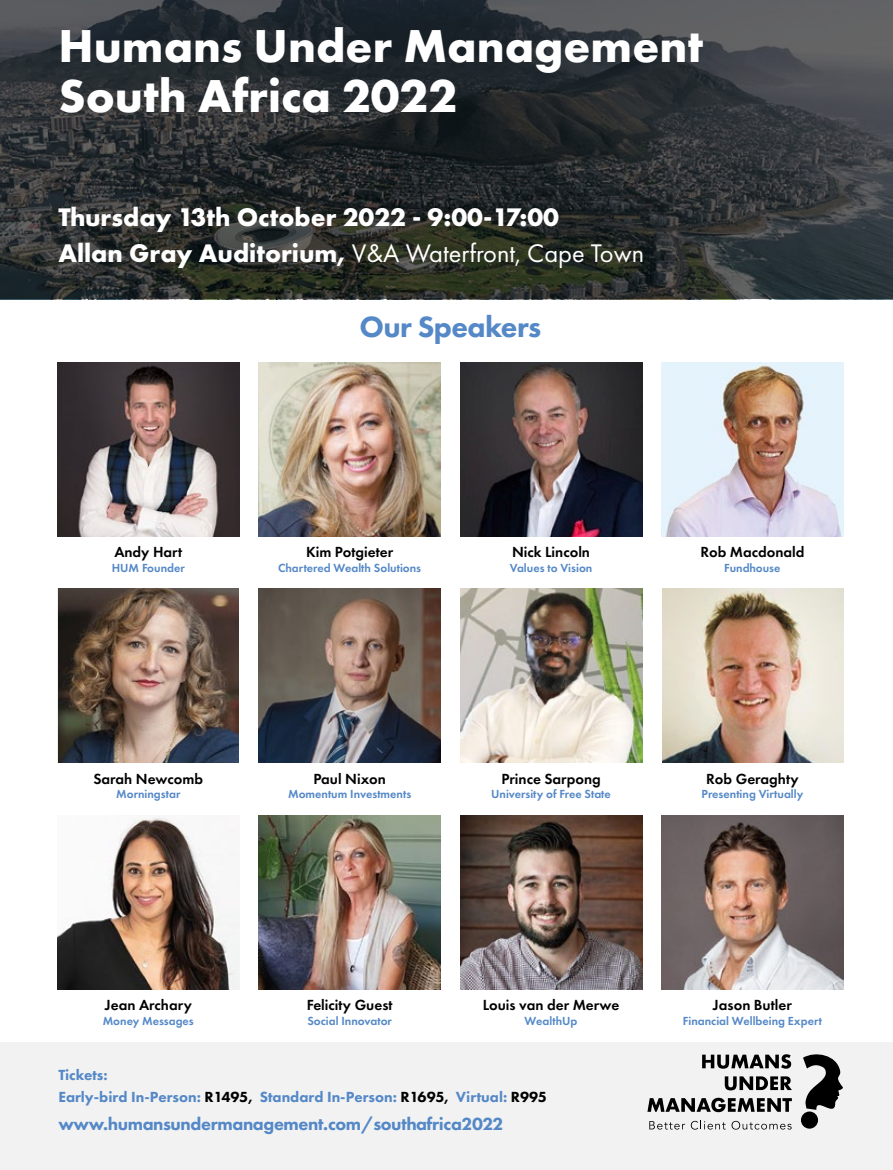
<style>
.page{position:relative;width:893px;height:1170px;background:#fff}
.page>*{position:absolute;margin:0;border:0;box-sizing:border-box;transform-origin:0 0}
.t1{font:700 47.85px/50.6px "Futura PT";color:#fff}
.t2{font:800 30.45px "Futura PT";letter-spacing:-.02em;color:#5488c7}
.t3{font:700 26.4px/36px "Futura PT";color:#fff}
.t4{font:800 18.3px "Futura PT";letter-spacing:-.02em;color:#5488c7}
.t5{font:600 15.15px "Futura PT";color:#000}
.t6{font:800 15.15px/21.9px "Futura PT";color:#5488c7}
.t7{font:600 12.15px "Futura PT";color:#5488c7}
.s1{font-weight:400}
.s2{color:#000}
</style>
<div class="page">
<svg style="left:0;top:0;width:893px;height:299px;background:#2f3335"></svg>
<div style="left:0;top:1042px;width:893px;height:127px;background:#f2f2f2"></div>
<svg style="left:702px;top:1054px;width:89px;height:14px"></svg>
<svg style="left:725px;top:1076px;width:67px;height:14px"></svg>
<svg style="left:647px;top:1097px;width:145px;height:15px"></svg>
<svg style="left:803px;top:1054px;width:40px;height:63px"></svg>
<div style="left:801px;top:1111px;width:17px;height:17px;background:#000;border-radius:50%"></div>
<svg style="left:649px;top:1121px;width:36px;height:8px"></svg>
<svg style="left:691px;top:1120px;width:101px;height:9px"></svg>
<img style="left:661px;top:362px;width:182px;height:174px">
<img style="left:662px;top:588px;width:181px;height:174px">
<img style="left:661px;top:815px;width:182px;height:174px">
<img style="left:460px;top:362px;width:182px;height:174px">
<img style="left:460px;top:588px;width:182px;height:174px">
<img style="left:460px;top:815px;width:182px;height:174px">
<img style="left:259px;top:362px;width:182px;height:174px">
<img style="left:259px;top:588px;width:182px;height:174px">
<img style="left:259px;top:815px;width:182px;height:174px">
<img style="left:57px;top:362px;width:182px;height:174px">
<img style="left:58px;top:588px;width:180px;height:174px">
<img style="left:57px;top:815px;width:182px;height:174px">
<h1 class="t1" style="left:58px;top:19px;width:646px">Humans Under Management<br>South Africa 2022</h1>
<h3 class="t3" style="left:58px;top:199px;width:587px">Thursday 13th October 2022 - 9:00-17:00<br>Allan Gray Auditorium, <span class="s1">V&amp;A Waterfront, Cape Town</span></h3>
<h2 class="t2" style="left:359px;top:308px;width:183px">Our Speakers</h2>
<p class="t5" style="left:114px;top:542px;width:69px">Andy Hart</p>
<p class="t7" style="left:112px;top:560px;width:75px">HUM Founder</p>
<p class="t5" style="left:306px;top:542px;width:89px">Kim Potgieter</p>
<p class="t7" style="left:278px;top:560px;width:145px">Chartered Wealth Solutions</p>
<p class="t5" style="left:512px;top:542px;width:80px">Nick Lincoln</p>
<p class="t7" style="left:510px;top:560px;width:84px">Values to Vision</p>
<p class="t5" style="left:700px;top:542px;width:106px">Rob Macdonald</p>
<p class="t7" style="left:724px;top:560px;width:58px">Fundhouse</p>
<p class="t5" style="left:94px;top:769px;width:111px">Sarah Newcomb</p>
<p class="t7" style="left:116px;top:786px;width:66px">Morningstar</p>
<p class="t5" style="left:313px;top:769px;width:74px">Paul Nixon</p>
<p class="t7" style="left:288px;top:786px;width:125px">Momentum Investments</p>
<p class="t5" style="left:501px;top:769px;width:101px">Prince Sarpong</p>
<p class="t7" style="left:491px;top:786px;width:121px">University of Free State</p>
<p class="t5" style="left:706px;top:769px;width:94px">Rob Geraghty</p>
<p class="t7" style="left:702px;top:786px;width:103px">Presenting Virtually</p>
<p class="t5" style="left:105px;top:995px;width:89px">Jean Archary</p>
<p class="t7" style="left:103px;top:1013px;width:93px">Money Messages</p>
<p class="t5" style="left:307px;top:995px;width:87px">Felicity Guest</p>
<p class="t7" style="left:307px;top:1013px;width:86px">Social Innovator</p>
<p class="t5" style="left:483px;top:995px;width:138px">Louis van der Merwe</p>
<p class="t7" style="left:525px;top:1013px;width:54px">WealthUp</p>
<p class="t5" style="left:713px;top:995px;width:80px">Jason Butler</p>
<p class="t7" style="left:683px;top:1013px;width:141px">Financial Wellbeing Expert</p>
<p class="t6" style="left:58px;top:1063px;width:490px">Tickets:<br>Early-bird In-Person: <span class="s2">R1495,</span> Standard In-Person: <span class="s2">R1695,</span> Virtual: <span class="s2">R995</span></p>
<h3 class="t4" style="left:58px;top:1112px;width:446px">www.humansundermanagement.com/southafrica2022</h3>
</div>
